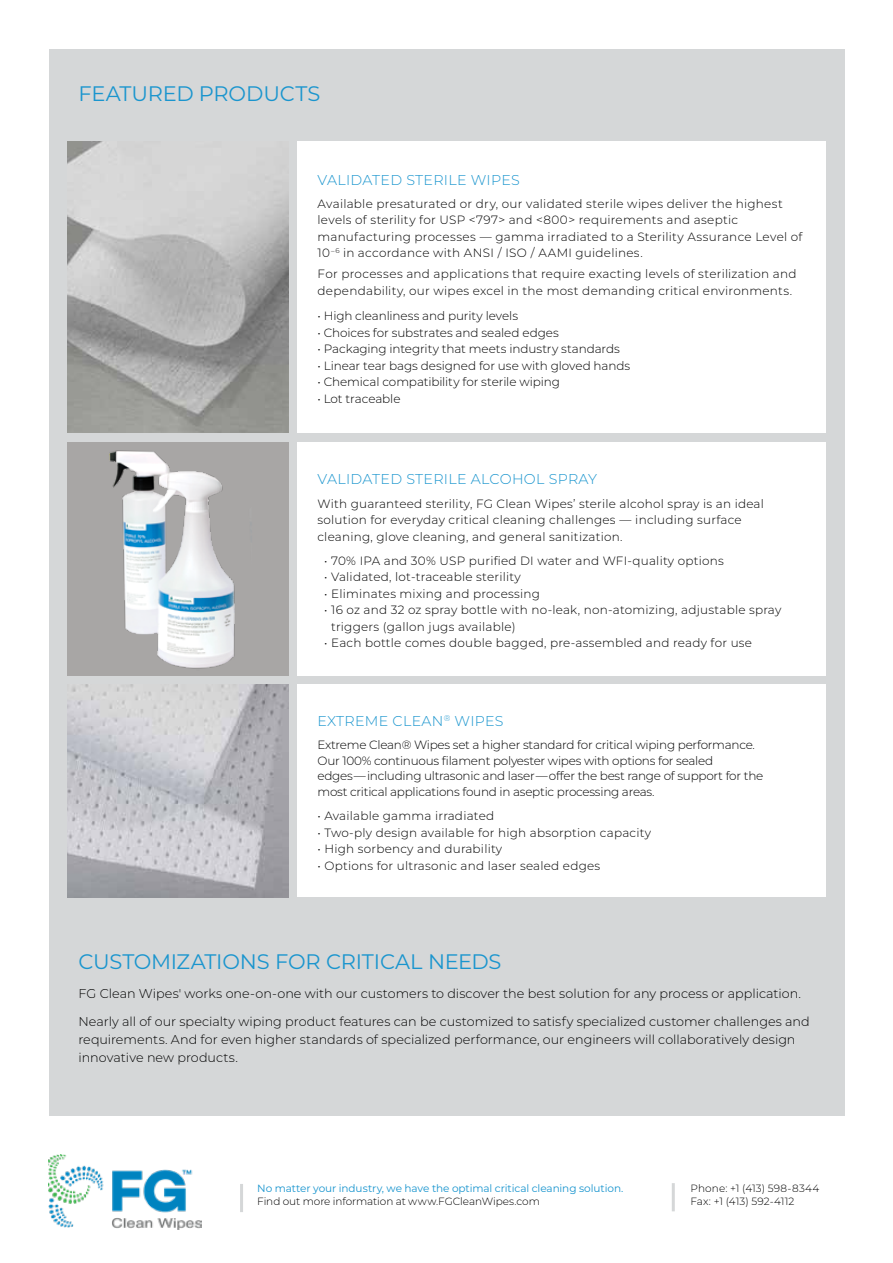
<style>
.page{position:relative;width:893px;height:1263px;background:#fff}
.page>*{position:absolute;margin:0;border:0;box-sizing:border-box;transform-origin:0 0}
.t1{font:21px "Montserrat";letter-spacing:-.01em;color:#1a95ce}
.t2{font:300 14.25px "Montserrat";letter-spacing:.02em;color:#1a95ce}
.t3{font:300 12.75px/18px "Montserrat";color:#000}
.t4{font:300 12px/16.5px "Montserrat";letter-spacing:.02em;color:#000}
.t5{font:300 12px/15.8px "Montserrat";letter-spacing:-.02em;color:#000}
.t6{font:300 12px "Montserrat";letter-spacing:-.005em;color:#000}
.t7{font:300 12px "Montserrat";letter-spacing:-.01em;color:#000}
.t8{font:300 10.5px/13.5px "Montserrat";letter-spacing:-.005em;color:#000}
.t9{font:10.5px "Montserrat";letter-spacing:-.01em;color:#1794ce}
</style>
<div class="page">
<div style="left:49px;top:49px;width:795px;height:1066px;background:#d5d7d8"></div>
<div style="left:297px;top:684px;width:529px;height:213px;background:#fff"></div>
<div style="left:297px;top:442px;width:529px;height:233px;background:#fff"></div>
<div style="left:297px;top:141px;width:529px;height:292px;background:#fff"></div>
<img style="left:68px;top:442px;width:221px;height:233px">
<img style="left:68px;top:141px;width:221px;height:292px">
<img style="left:68px;top:684px;width:221px;height:213px">
<img style="left:49px;top:1154px;width:152px;height:76px">
<hr style="left:672px;top:1183px;width:3px;height:28px;background:#d5d7d8">
<hr style="left:240px;top:1184px;width:3px;height:28px;background:#d5d7d8">
<h1 class="t1" style="left:78px;top:79px;width:243px">FEATURED PRODUCTS</h1>
<p class="t2" style="left:318px;top:170px;width:204px">VALIDATED STERILE WIPES</p>
<p class="t4" style="left:318px;top:195px;width:486px">Available presaturated or dry, our validated sterile wipes deliver the highest levels of sterility for USP &lt;797&gt; and &lt;800&gt; requirements and aseptic manufacturing processes — gamma irradiated to a Sterility Assurance Level of 10<sup>–6</sup> in accordance with ANSI / ISO / AAMI guidelines.</p>
<p class="t4" style="left:318px;top:265px;width:480px">For processes and applications that require exacting levels of sterilization and dependability, our wipes excel in the most demanding critical environments.</p>
<p class="t6" style="left:318px;top:308px;width:202px">• High cleanliness and purity levels</p>
<p class="t6" style="left:318px;top:324px;width:243px">• Choices for substrates and sealed edges</p>
<p class="t7" style="left:318px;top:341px;width:304px">• Packaging integrity that meets industry standards</p>
<p class="t6" style="left:318px;top:357px;width:314px">• Linear tear bags designed for use with gloved hands</p>
<p class="t7" style="left:318px;top:374px;width:244px">• Chemical compatibility for sterile wiping</p>
<p class="t7" style="left:318px;top:390px;width:85px">• Lot traceable</p>
<p class="t2" style="left:318px;top:469px;width:281px">VALIDATED STERILE ALCOHOL SPRAY</p>
<p class="t4" style="left:318px;top:495px;width:448px">With guaranteed sterility, FG Clean Wipes’ sterile alcohol spray is an ideal solution for everyday critical cleaning challenges — including surface cleaning, glove cleaning, and general sanitization.</p>
<p class="t4" style="left:324px;top:552px;width:401px">• 70% IPA and 30% USP purified DI water and WFI-quality options</p>
<p class="t4" style="left:324px;top:568px;width:198px">• Validated, lot-traceable sterility</p>
<p class="t4" style="left:324px;top:585px;width:217px">• Eliminates mixing and processing</p>
<p class="t4" style="left:331px;top:601px;width:452px;text-indent:-7px">• 16 oz and 32 oz spray bottle with no-leak, non-atomizing, adjustable spray triggers (gallon jugs available)</p>
<p class="t4" style="left:324px;top:634px;width:429px">• Each bottle comes double bagged, pre-assembled and ready for use</p>
<p class="t2" style="left:318px;top:711px;width:188px">EXTREME CLEAN<sup>®</sup> WIPES</p>
<p class="t5" style="left:318px;top:736px;width:447px">Extreme Clean® Wipes set a higher standard for critical wiping performance.<br>Our 100% continuous filament polyester wipes with options for sealed<br>edges — including ultrasonic and laser — offer the best range of support for the most critical applications found in aseptic processing areas.</p>
<p class="t4" style="left:318px;top:807px;width:178px">• Available gamma irradiated</p>
<p class="t4" style="left:318px;top:824px;width:335px">• Two-ply design available for high absorption capacity</p>
<p class="t4" style="left:318px;top:840px;width:186px">• High sorbency and durability</p>
<p class="t4" style="left:318px;top:857px;width:284px">• Options for ultrasonic and laser sealed edges</p>
<h1 class="t1" style="left:78px;top:947px;width:424px">CUSTOMIZATIONS FOR CRITICAL NEEDS</h1>
<p class="t3" style="left:78px;top:984px;width:724px">FG Clean Wipes' works one-on-one with our customers to discover the best solution for any process or application.</p>
<p class="t3" style="left:78px;top:1012px;width:733px">Nearly all of our specialty wiping product features can be customized to satisfy specialized customer challenges and requirements. And for even higher standards of specialized performance, our engineers will collaboratively design innovative new products.</p>
<p class="t9" style="left:257px;top:1181px;width:368px">No matter your industry, we have the optimal critical cleaning solution.</p>
<p class="t8" style="left:257px;top:1195px;width:284px">Find out more information at www.FGCleanWipes.com</p>
<p class="t8" style="left:691px;top:1181px;width:130px">Phone: +1 (413) 598-8344<br>Fax: +1 (413) 592-4112</p>
</div>
